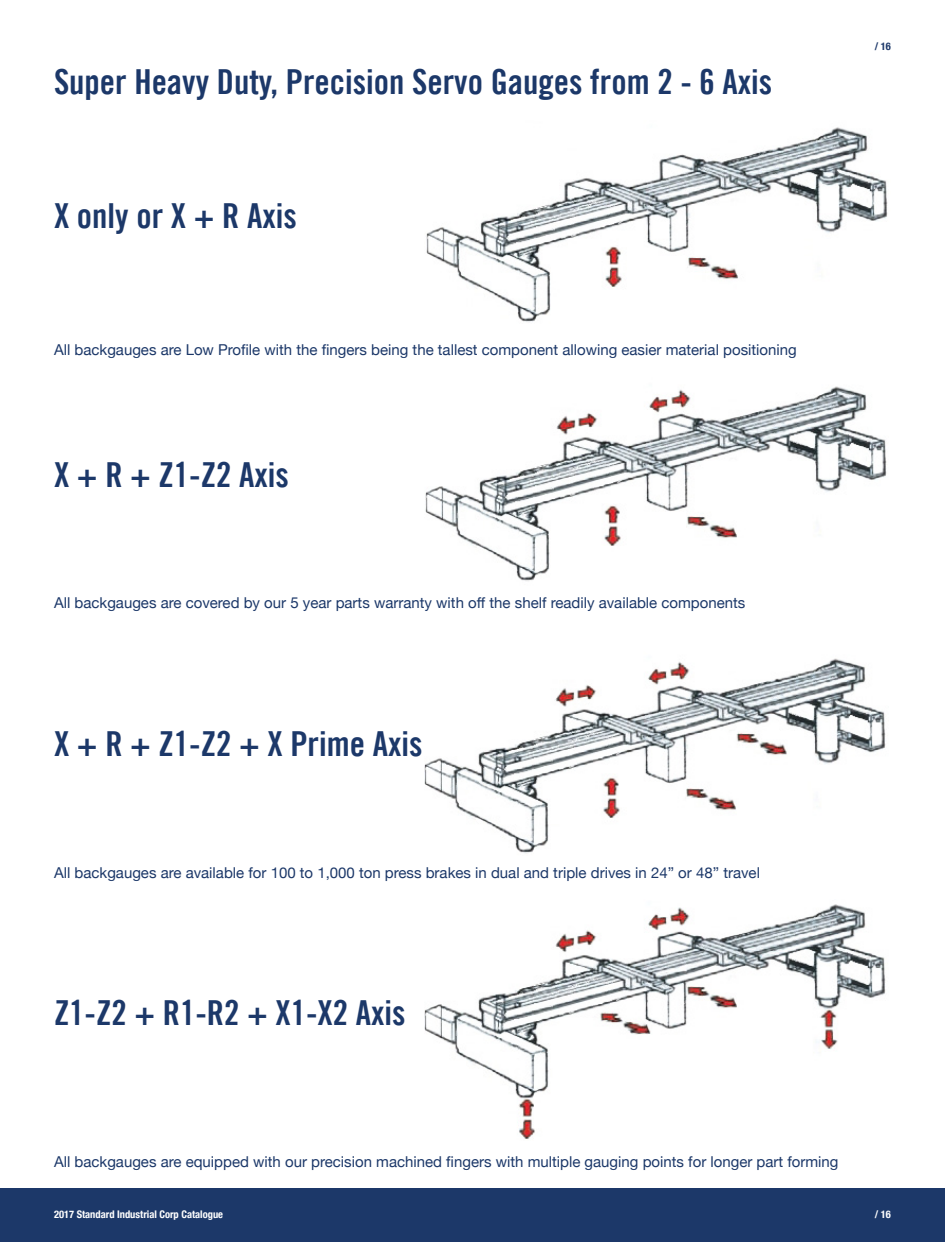
<style>
.page{position:relative;width:945px;height:1242px;background:#fff}
.page>*{position:absolute;margin:0;border:0;box-sizing:border-box;transform-origin:0 0}
.t1{font:34.5px "Trade Gothic LT Bold Cond Twenty";color:#1c3869}
.t2{font:15px "Helvetica Neue";color:#1c3869}
.t3{font:700 condensed 10.5px "Helvetica Neue";color:#fff}
.t4{font:700 condensed 10.5px "Helvetica Neue";color:#1c3869}
</style>
<div class="page">
<div style="left:0;top:1188px;width:945px;height:54px;background:#1c3869"></div>
<img style="left:426px;top:127px;width:462px;height:195px">
<img style="left:424px;top:904px;width:462px;height:235px">
<img style="left:425px;top:386px;width:462px;height:195px">
<img style="left:424px;top:658px;width:462px;height:195px">
<p class="t1" style="left:54px;top:61px;width:720px">Super Heavy Duty, Precision Servo Gauges from 2 - 6 Axis</p>
<p class="t1" style="left:54px;top:195px;width:244px">X only or X + R Axis</p>
<p class="t2" style="left:54px;top:340px;width:744px">All backgauges are Low Profile with the fingers being the tallest component allowing easier material positioning</p>
<p class="t1" style="left:54px;top:453px;width:236px">X + R + Z1-Z2 Axis</p>
<p class="t2" style="left:54px;top:594px;width:693px">All backgauges are covered by our 5 year parts warranty with off the shelf readily available components</p>
<p class="t1" style="left:54px;top:723px;width:370px">X + R + Z1-Z2 + X Prime Axis</p>
<p class="t2" style="left:54px;top:864px;width:708px">All backgauges are available for 100 to 1,000 ton press brakes in dual and triple drives in 24” or 48” travel</p>
<p class="t1" style="left:54px;top:992px;width:353px">Z1-Z2 + R1-R2 + X1-X2 Axis</p>
<p class="t4" style="left:875px;top:40px;width:18px">/ 16</p>
<p class="t2" style="left:54px;top:1153px;width:786px">All backgauges are equipped with our precision machined fingers with multiple gauging points for longer part forming</p>
<p class="t3" style="left:54px;top:1208px;width:171px">2017 Standard Industrial Corp Catalogue</p>
<p class="t3" style="left:875px;top:1208px;width:18px">/ 16</p>
</div>
